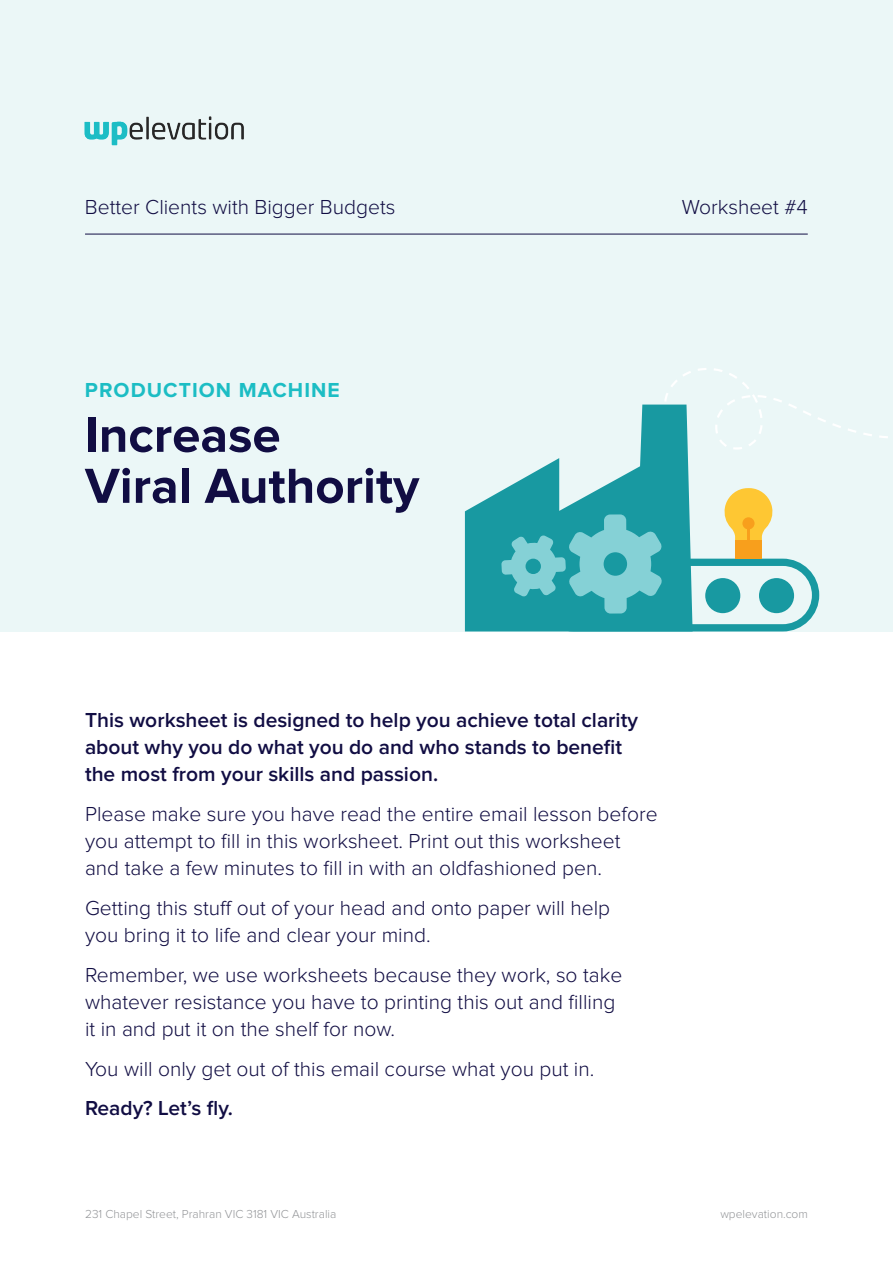
<style>
.page{position:relative;width:893px;height:1263px;background:#fff}
.page>*{position:absolute;margin:0;border:0;box-sizing:border-box;transform-origin:0 0}
.t1{font:700 51px/51px "Proxima Nova";color:#110d43}
.t2{font:300 21px/27px "Proxima Nova";color:#110d43}
.t3{font:600 21px/27px "Proxima Nova";color:#110d43}
.t4{font:700 21px "Proxima Nova";letter-spacing:.05em;color:#1cbdc4}
.t5{font:300 12px "Proxima Nova";color:#939598}
</style>
<div class="page">
<div style="left:0;top:0;width:893px;height:631px;background:#ebf7f7"></div>
<img style="left:84px;top:116px;width:160px;height:30px">
<hr style="left:85px;top:234px;width:723px;height:1px;background:#110d43">
<svg style="left:465px;top:405px;width:224px;height:226px"></svg>
<svg style="left:664px;top:368px;width:224px;height:82px"></svg>
<svg style="left:501px;top:488px;width:318px;height:143px"></svg>
<div style="left:735px;top:540px;width:27px;height:19px;background:#f89f1c"></div>
<hr style="left:747px;top:523px;width:3px;height:20px;background:#f89f1c">
<div style="left:742px;top:517px;width:12px;height:12px;background:#f89f1c;border-radius:50%"></div>
<p class="t2" style="left:85px;top:194px;width:312px">Better Clients with Bigger Budgets</p>
<p class="t2" style="left:682px;top:194px;width:128px">Worksheet #4</p>
<p class="t4" style="left:85px;top:380px;width:256px">PRODUCTION MACHINE</p>
<h1 class="t1" style="left:85px;top:411px;width:336px">Increase<br>Viral Authority</h1>
<p class="t3" style="left:85px;top:708px;width:554px">This worksheet is designed to help you achieve total clarity about why you do what you do and who stands to benefit the most from your skills and passion.</p>
<p class="t2" style="left:85px;top:802px;width:574px">Please make sure you have read the entire email lesson before you attempt to fill in this worksheet. Print out this worksheet and take a few minutes to fill in with an oldfashioned pen.</p>
<p class="t2" style="left:85px;top:895px;width:527px">Getting this stuff out of your head and onto paper will help you bring it to life and clear your mind.</p>
<p class="t2" style="left:85px;top:962px;width:539px">Remember, we use worksheets because they work, so take whatever resistance you have to printing this out and filling it in and put it on the shelf for now.</p>
<p class="t2" style="left:85px;top:1056px;width:511px">You will only get out of this email course what you put in.</p>
<p class="t3" style="left:85px;top:1096px;width:149px">Ready? Let’s fly.</p>
<p class="t5" style="left:85px;top:1208px;width:253px">231 Chapel Street, Prahran VIC 3181 VIC Australia</p>
<p class="t5" style="left:720px;top:1208px;width:89px">wpelevation.com</p>
</div>
